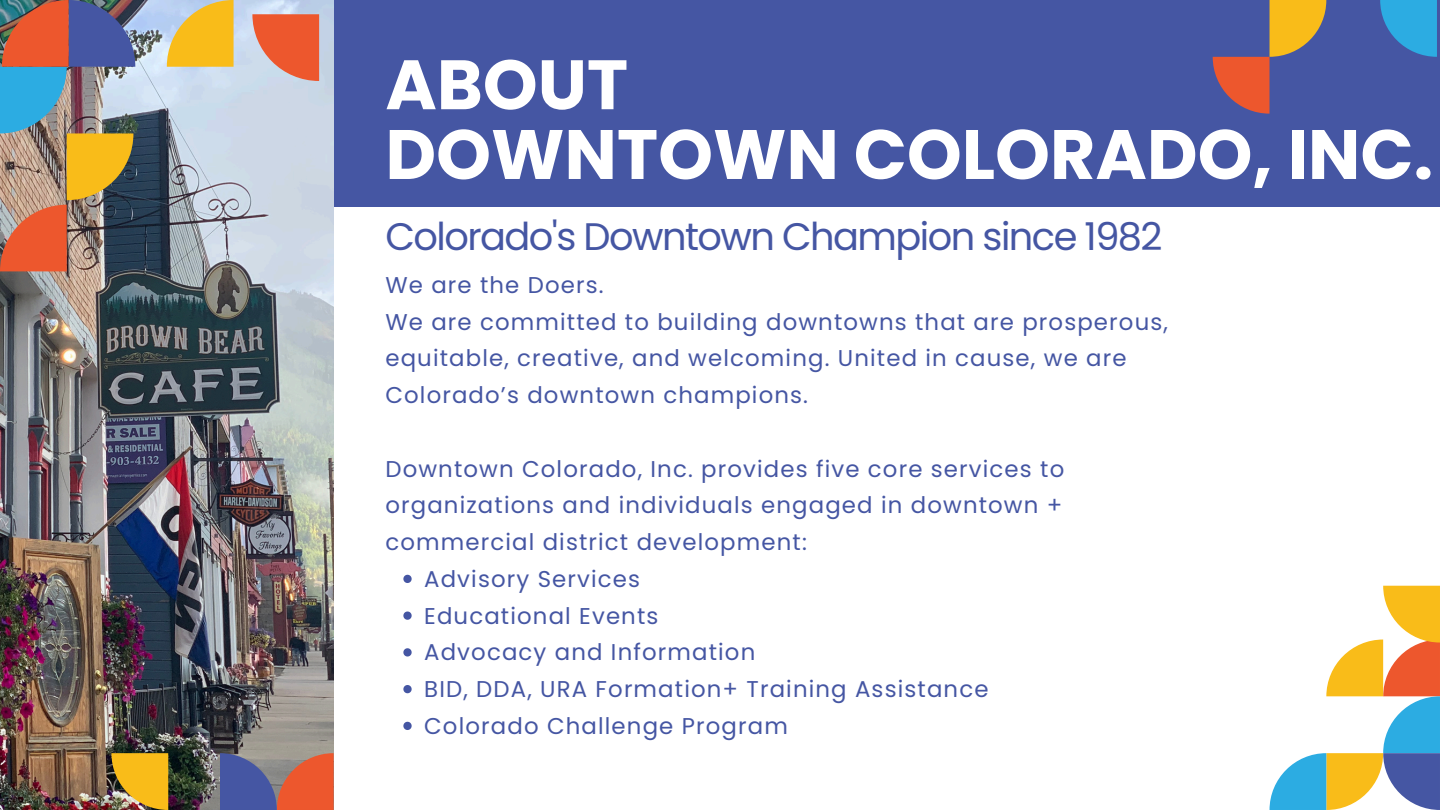
<style>
.page{position:relative;width:1440px;height:810px;background:#fff}
.page>*{position:absolute;margin:0;border:0;box-sizing:border-box;transform-origin:0 0}
.t1{font:700 69.8px/69.8px "Poppins";color:#fff}
.t2{font:38.4px "Poppins";letter-spacing:-.04em;color:#4556a3}
.t3{font:22.8px/36.8px "Poppins";letter-spacing:.05em;color:#4556a3}
</style>
<div class="page">
<div style="left:334px;top:0;width:1106px;height:207px;background:#4556a3"></div>
<svg style="left:403px;top:575px;width:9px;height:8px"></svg>
<svg style="left:403px;top:612px;width:9px;height:8px"></svg>
<svg style="left:403px;top:648px;width:9px;height:9px"></svg>
<svg style="left:403px;top:685px;width:9px;height:8px"></svg>
<svg style="left:403px;top:722px;width:9px;height:8px"></svg>
<img style="left:0;top:0;width:334px;height:810px">
<svg style="left:220px;top:753px;width:114px;height:57px;background:#97636f"></svg>
<svg style="left:1270px;top:586px;width:170px;height:224px"></svg>
<svg style="left:252px;top:14px;width:67px;height:67px;background:#e57457"></svg>
<svg style="left:167px;top:0;width:67px;height:67px;background:#ebc048"></svg>
<svg style="left:1380px;top:0;width:57px;height:57px"></svg>
<svg style="left:1213px;top:0;width:113px;height:114px"></svg>
<img style="left:111px;top:753px;width:57px;height:57px">
<img style="left:0;top:0;width:135px;height:271px">
<p class="t1" style="left:385px;top:50px;width:1049px">ABOUT<br>DOWNTOWN COLORADO, INC.</p>
<p class="t2" style="left:385px;top:210px;width:779px">Colorado's Downtown Champion since 1982</p>
<p class="t3" style="left:385px;top:266px;width:220px">We are the Doers.</p>
<p class="t3" style="left:385px;top:303px;width:784px">We are committed to building downtowns that are prosperous, equitable, creative, and welcoming. United in cause, we are<br>Colorado’s downtown champions.</p>
<p class="t3" style="left:385px;top:450px;width:680px;text-align:justify">Downtown Colorado, Inc. provides five core services to organizations and individuals engaged in downtown + commercial district development:</p>
<p class="t3" style="left:424px;top:560px;width:217px">Advisory Services</p>
<p class="t3" style="left:424px;top:597px;width:236px">Educational Events</p>
<p class="t3" style="left:424px;top:634px;width:333px">Advocacy and Information</p>
<p class="t3" style="left:424px;top:671px;width:566px">BID, DDA, URA Formation+ Training Assistance</p>
<p class="t3" style="left:424px;top:707px;width:365px">Colorado Challenge Program</p>
</div>
